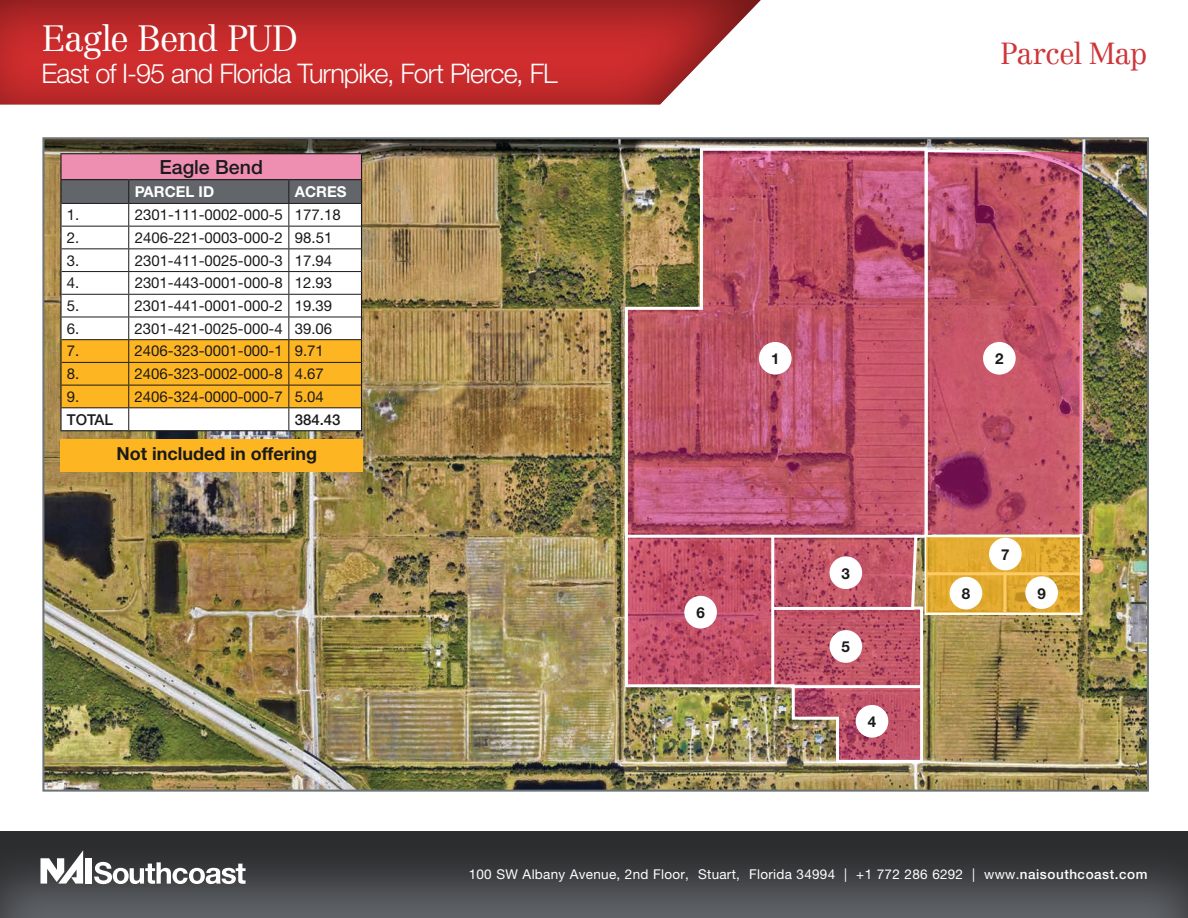
<style>
.page{position:relative;width:1188px;height:918px;background:#fff}
.page>*{position:absolute;margin:0;border:0;box-sizing:border-box;transform-origin:0 0}
.t1{font:300 36px "Centennial LT Std";letter-spacing:-.04em;color:#fff}
.t2{font:300 30px "Centennial LT Std";letter-spacing:-.035em;color:#ce3639}
.t3{font:300 27px "Helvetica Neue LT Std";letter-spacing:-.035em;color:#fff}
.t4{font:500 19.5px "Helvetica Neue LT Std";color:#1b1a1a}
.t5{font:700 18px "Helvetica Neue LT Std";color:#1b1a1a}
.t6{font:700 15.15px "Helvetica Neue LT Std";color:#1b1a1a}
.t7{font:15px "Helvetica Neue LT Std";color:#1b1a1a}
.t8{font:700 15px "Helvetica Neue LT Std";color:#fff}
.t9{font:500 15px "Helvetica Neue LT Std";color:#1b1a1a}
.t10{font:13.5px "Helvetica Neue LT Std";letter-spacing:.02em;color:#fff}
.s1{font-weight:500}
</style>
<div class="page">
<div style="left:0;top:830px;width:1188px;height:88px;background:#1b1a1a;opacity:.75"></div>
<div style="left:0;top:0;width:762px;height:106px;background:#1b1a1a;opacity:.51"></div>
<div style="left:85px;top:858px;width:7px;height:26px;background:#fff"></div>
<svg style="left:40px;top:850px;width:43px;height:34px"></svg>
<svg style="left:94px;top:862px;width:152px;height:22px"></svg>
<img style="left:45px;top:140px;width:1101px;height:649px">
<hr style="left:60px;top:153px;width:69px;height:1px;background:#1b1a1a">
<hr style="left:60px;top:154px;width:2px;height:25px;background:#1b1a1a">
<hr style="left:129px;top:153px;width:160px;height:1px;background:#1b1a1a">
<hr style="left:289px;top:153px;width:73px;height:1px;background:#1b1a1a">
<hr style="left:60px;top:179px;width:69px;height:1px;background:#1b1a1a">
<hr style="left:60px;top:180px;width:2px;height:23px;background:#1b1a1a">
<hr style="left:60px;top:203px;width:2px;height:23px;background:#1b1a1a">
<hr style="left:60px;top:226px;width:2px;height:23px;background:#1b1a1a">
<hr style="left:60px;top:249px;width:2px;height:23px;background:#1b1a1a">
<hr style="left:60px;top:272px;width:2px;height:22px;background:#1b1a1a">
<hr style="left:60px;top:294px;width:2px;height:23px;background:#1b1a1a">
<hr style="left:60px;top:317px;width:2px;height:23px;background:#1b1a1a">
<hr style="left:60px;top:340px;width:2px;height:22px;background:#1b1a1a">
<hr style="left:60px;top:362px;width:2px;height:23px;background:#1b1a1a">
<hr style="left:60px;top:385px;width:2px;height:23px;background:#1b1a1a">
<hr style="left:60px;top:408px;width:2px;height:22px;background:#1b1a1a">
<hr style="left:60px;top:430px;width:69px;height:1px;background:#1b1a1a">
<hr style="left:129px;top:430px;width:160px;height:1px;background:#1b1a1a">
<hr style="left:289px;top:430px;width:73px;height:1px;background:#1b1a1a">
<svg style="left:61px;top:154px;width:301px;height:276px"></svg>
<img style="left:929px;top:148px;width:155px;height:468px">
<hr style="left:926px;top:535px;width:155px;height:3px;background:#fff">
<hr style="left:926px;top:572px;width:155px;height:3px;background:#fff">
<img style="left:623px;top:146px;width:306px;height:618px">
<hr style="left:625px;top:535px;width:294px;height:3px;background:#fff">
<hr style="left:773px;top:607px;width:141px;height:3px;background:#fff">
<hr style="left:771px;top:536px;width:3px;height:149px;background:#fff">
<hr style="left:791px;top:685px;width:130px;height:3px;background:#fff">
<div style="left:759px;top:342px;width:33px;height:33px;background:#fff;border-radius:50%"></div>
<div style="left:830px;top:556px;width:32px;height:33px;background:#fff;border-radius:50%"></div>
<div style="left:830px;top:630px;width:32px;height:33px;background:#fff;border-radius:50%"></div>
<div style="left:856px;top:705px;width:32px;height:33px;background:#fff;border-radius:50%"></div>
<div style="left:684px;top:596px;width:33px;height:33px;background:#fff;border-radius:50%"></div>
<svg style="left:928px;top:153px;width:153px;height:381px;background:#bc5167"></svg>
<div style="left:983px;top:342px;width:33px;height:33px;background:#fff;border-radius:50%"></div>
<svg style="left:927px;top:537px;width:153px;height:76px;background:#e1ab34"></svg>
<div style="left:989px;top:538px;width:33px;height:32px;background:#fff;border-radius:50%"></div>
<div style="left:950px;top:577px;width:32px;height:32px;background:#fff;border-radius:50%"></div>
<div style="left:1025px;top:576px;width:33px;height:33px;background:#fff;border-radius:50%"></div>
<div style="left:60px;top:439px;width:303px;height:33px;background:#fdb522"></div>
<p class="t1" style="left:41px;top:17px;width:258px">Eagle Bend PUD</p>
<p class="t3" style="left:41px;top:57px;width:518px">East of I-95 and Florida Turnpike, Fort Pierce, FL</p>
<p class="t4" style="left:160px;top:155px;width:105px">Eagle Bend</p>
<p class="t8" style="left:135px;top:182px;width:81px">PARCEL ID</p>
<p class="t8" style="left:295px;top:182px;width:53px">ACRES</p>
<p class="t7" style="left:67px;top:206px;width:14px">1.</p>
<p class="t7" style="left:135px;top:206px;width:150px">2301-111-0002-000-5</p>
<p class="t7" style="left:295px;top:206px;width:47px">177.18</p>
<p class="t7" style="left:67px;top:229px;width:14px">2.</p>
<p class="t7" style="left:135px;top:229px;width:150px">2406-221-0003-000-2</p>
<p class="t7" style="left:295px;top:229px;width:39px">98.51</p>
<p class="t7" style="left:67px;top:251px;width:14px">3.</p>
<p class="t7" style="left:135px;top:251px;width:150px">2301-411-0025-000-3</p>
<p class="t7" style="left:295px;top:251px;width:39px">17.94</p>
<p class="t7" style="left:67px;top:274px;width:14px">4.</p>
<p class="t7" style="left:135px;top:274px;width:150px">2301-443-0001-000-8</p>
<p class="t7" style="left:295px;top:274px;width:39px">12.93</p>
<p class="t7" style="left:67px;top:297px;width:14px">5.</p>
<p class="t7" style="left:135px;top:297px;width:150px">2301-441-0001-000-2</p>
<p class="t7" style="left:295px;top:297px;width:39px">19.39</p>
<p class="t7" style="left:67px;top:319px;width:14px">6.</p>
<p class="t7" style="left:135px;top:319px;width:150px">2301-421-0025-000-4</p>
<p class="t7" style="left:295px;top:319px;width:39px">39.06</p>
<p class="t7" style="left:67px;top:342px;width:14px">7.</p>
<p class="t7" style="left:135px;top:342px;width:150px">2406-323-0001-000-1</p>
<p class="t7" style="left:295px;top:342px;width:31px">9.71</p>
<p class="t7" style="left:67px;top:365px;width:14px">8.</p>
<p class="t7" style="left:135px;top:365px;width:150px">2406-323-0002-000-8</p>
<p class="t7" style="left:295px;top:365px;width:31px">4.67</p>
<p class="t7" style="left:67px;top:388px;width:14px">9.</p>
<p class="t7" style="left:135px;top:388px;width:150px">2406-324-0000-000-7</p>
<p class="t7" style="left:295px;top:388px;width:31px">5.04</p>
<p class="t9" style="left:67px;top:410px;width:48px">TOTAL</p>
<p class="t9" style="left:295px;top:410px;width:47px">384.43</p>
<p class="t5" style="left:117px;top:443px;width:202px">Not included in offering</p>
<p class="t2" style="left:1000px;top:35px;width:149px">Parcel Map</p>
<p class="t6" style="left:771px;top:350px;width:10px">1</p>
<p class="t6" style="left:696px;top:603px;width:10px">6</p>
<p class="t6" style="left:842px;top:564px;width:10px">3</p>
<p class="t6" style="left:842px;top:638px;width:10px">5</p>
<p class="t6" style="left:868px;top:713px;width:10px">4</p>
<p class="t6" style="left:995px;top:350px;width:10px">2</p>
<p class="t6" style="left:1001px;top:545px;width:10px">7</p>
<p class="t6" style="left:962px;top:584px;width:10px">8</p>
<p class="t6" style="left:1037px;top:584px;width:10px">9</p>
<p class="t10" style="left:469px;top:866px;width:680px">100 SW Albany Avenue, 2nd Floor, Stuart, Florida 34994 | +1 772 286 6292 | www.<span class="s1">naisouthcoast.com</span></p>
</div>
